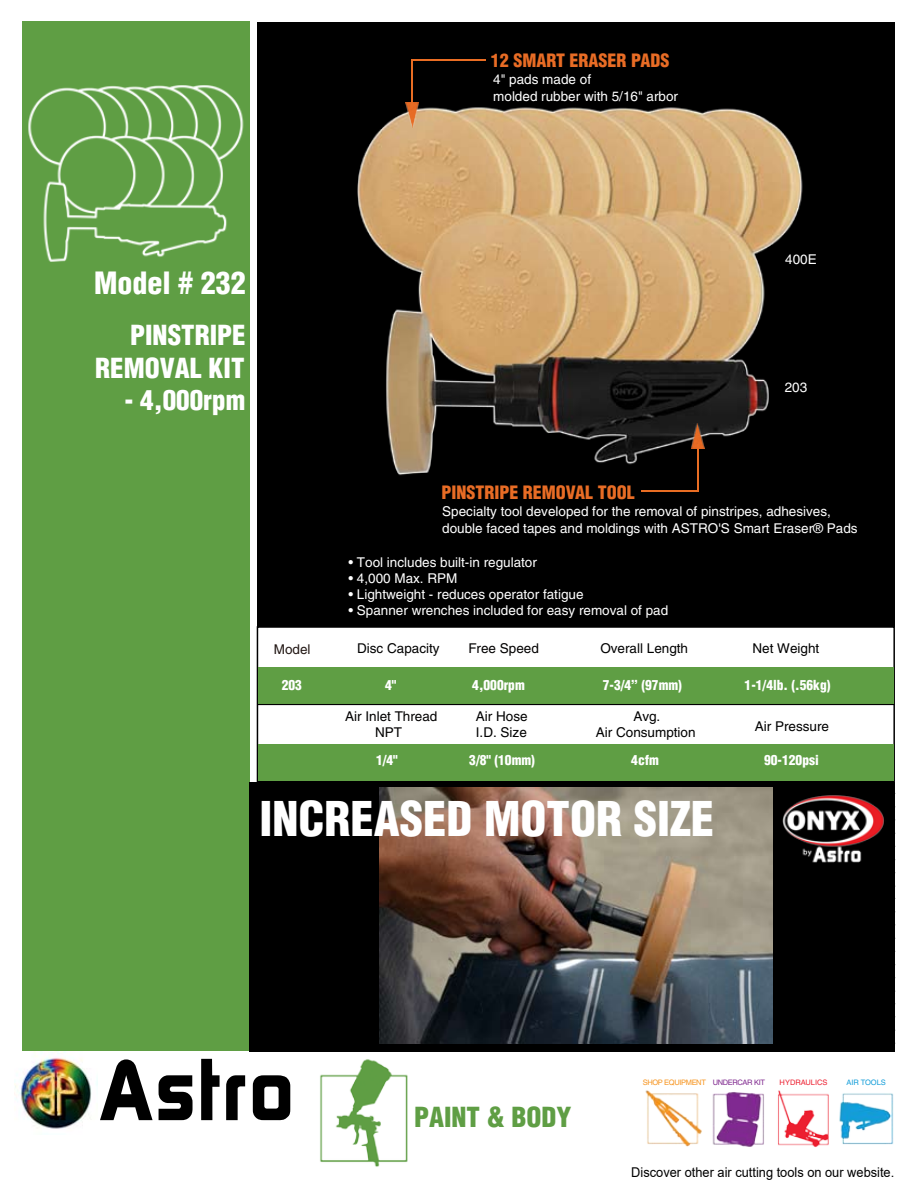
<style>
.page{position:relative;width:918px;height:1188px;background:#fff}
.page>*{position:absolute;margin:0;border:0;box-sizing:border-box;transform-origin:0 0}
.t1{font:900 condensed 46.8px "Helvetica";color:#fff}
.t2{font:900 condensed 30px "Helvetica";color:#fff}
.t3{font:900 condensed 27px/32.4px "Helvetica";color:#fff;text-align:right}
.t4{font:900 condensed 27px "Helvetica";color:#5f9e44}
.t5{font:900 condensed 18px "Helvetica";color:#e86c25}
.t6{font:13.5px/16.2px "Helvetica";color:#fff}
.t7{font:13.5px/16.2px "Helvetica";color:#000;text-align:center}
.t8{font:900 condensed 13.5px "Helvetica";color:#fff}
.t9{font:13.5px "Arial";color:#000;scale:.95 1}
.t10{font:13.5px/16.2px "Helvetica";color:#020000;text-align:center}
.t11{font:13.5px "Helvetica";color:#231815}
.t12{font:7.5px "Helvetica";letter-spacing:-.05em;color:#f79520}
.t13{font:7.5px "Helvetica";color:#ed2031}
.t14{font:7.5px "Helvetica";color:#149ed9}
.s1{color:#812b90}
</style>
<div class="page">
<div style="left:22px;top:21px;width:228px;height:1030px;background:#5f9e44"></div>
<hr style="left:250px;top:793px;width:646px;height:1px;background:#ccc">
<hr style="left:250px;top:807px;width:646px;height:1px;background:#ccc">
<hr style="left:250px;top:820px;width:646px;height:1px;background:#ccc">
<hr style="left:250px;top:833px;width:646px;height:1px;background:#ccc">
<hr style="left:250px;top:846px;width:646px;height:1px;background:#ccc">
<hr style="left:250px;top:859px;width:646px;height:1px;background:#ccc">
<hr style="left:250px;top:872px;width:646px;height:1px;background:#ccc">
<hr style="left:250px;top:886px;width:646px;height:1px;background:#ccc">
<hr style="left:250px;top:898px;width:646px;height:1px;background:#ccc">
<hr style="left:250px;top:912px;width:646px;height:1px;background:#ccc">
<hr style="left:250px;top:925px;width:646px;height:1px;background:#ccc">
<hr style="left:250px;top:938px;width:646px;height:1px;background:#ccc">
<hr style="left:250px;top:951px;width:646px;height:1px;background:#ccc">
<hr style="left:250px;top:964px;width:646px;height:1px;background:#ccc">
<hr style="left:250px;top:977px;width:646px;height:1px;background:#ccc">
<hr style="left:250px;top:991px;width:646px;height:1px;background:#ccc">
<hr style="left:250px;top:1003px;width:646px;height:1px;background:#ccc">
<hr style="left:250px;top:1017px;width:646px;height:1px;background:#ccc">
<hr style="left:250px;top:1030px;width:646px;height:1px;background:#ccc">
<hr style="left:250px;top:1043px;width:646px;height:1px;background:#ccc">
<div style="left:257px;top:626px;width:638px;height:156px;border:2px solid #000"></div>
<div style="left:258px;top:744px;width:636px;height:37px;background:#5f9e44"></div>
<div style="left:258px;top:667px;width:636px;height:37px;background:#5f9e44"></div>
<div style="left:257px;top:22px;width:638px;height:605px;background:#000"></div>
<hr style="left:257px;top:704px;width:637px;height:1px;background:#000">
<img style="left:14px;top:1051px;width:84px;height:78px">
<div style="left:250px;top:782px;width:645px;height:269px;background:#000"></div>
<img style="left:380px;top:788px;width:392px;height:256px">
<img style="left:357px;top:59px;width:446px;height:433px">
<img style="left:641px;top:491px;width:56px;height:1px">
<img style="left:697px;top:449px;width:1px;height:43px">
<img style="left:692px;top:423px;width:12px;height:26px">
<img style="left:413px;top:60px;width:72px;height:1px">
<img style="left:412px;top:60px;width:1px;height:42px">
<img style="left:406px;top:102px;width:12px;height:26px">
<img style="left:782px;top:795px;width:102px;height:68px">
<img style="left:28px;top:85px;width:216px;height:177px">
<svg style="left:100px;top:1059px;width:53px;height:61px"></svg>
<svg style="left:159px;top:1075px;width:34px;height:45px"></svg>
<svg style="left:201px;top:1059px;width:19px;height:61px"></svg>
<svg style="left:226px;top:1075px;width:19px;height:45px"></svg>
<svg style="left:253px;top:1075px;width:37px;height:45px"></svg>
<img style="left:843px;top:1093px;width:51px;height:52px">
<img style="left:790px;top:1093px;width:53px;height:54px">
<img style="left:301px;top:1043px;width:162px;height:124px">
<img style="left:716px;top:1090px;width:74px;height:57px">
<img style="left:645px;top:1090px;width:71px;height:57px">
<h3 class="t5" style="left:491px;top:49px;width:180px">12 SMART ERASER PADS</h3>
<p class="t6" style="left:493px;top:72px;width:186px">4" pads made of<br>molded rubber with 5/16" arbor</p>
<h2 class="t2" style="left:94px;top:264px;width:153px">Model # 232</h2>
<h3 class="t3" style="left:95px;top:319px;width:152px">PINSTRIPE<br>REMOVAL KIT</h3>
<h3 class="t3" style="left:125px;top:384px;width:122px">- 4,000rpm</h3>
<p class="t6" style="left:785px;top:252px;width:33px">400E</p>
<p class="t6" style="left:785px;top:380px;width:24px">203</p>
<h3 class="t5" style="left:441px;top:481px;width:195px">PINSTRIPE REMOVAL TOOL</h3>
<p class="t6" style="left:442px;top:504px;width:417px">Specialty tool developed for the removal of pinstripes, adhesives, double faced tapes and moldings with ASTRO'S Smart Eraser® Pads</p>
<p class="t11" style="left:274px;top:641px;width:38px">Model</p>
<p class="t8" style="left:282px;top:677px;width:22px">203</p>
<p class="t6" style="left:348px;top:554px;width:190px">• Tool includes built-in regulator</p>
<p class="t6" style="left:348px;top:570px;width:111px">• 4,000 Max. RPM</p>
<p class="t6" style="left:348px;top:586px;width:237px">• Lightweight - reduces operator fatigue</p>
<p class="t6" style="left:348px;top:602px;width:321px">• Spanner wrenches included for easy removal of pad</p>
<p class="t7" style="left:357px;top:640px;width:84px">Disc Capacity</p>
<p class="t8" style="left:385px;top:677px;width:13px">4"</p>
<p class="t10" style="left:345px;top:708px;width:94px">Air Inlet Thread<br>NPT</p>
<p class="t8" style="left:376px;top:752px;width:23px">1/4"</p>
<p class="t10" style="left:468px;top:640px;width:72px">Free Speed</p>
<p class="t8" style="left:472px;top:677px;width:54px">4,000rpm</p>
<p class="t7" style="left:476px;top:708px;width:53px;text-align:left">Air Hose<br>I.D. Size</p>
<p class="t8" style="left:469px;top:752px;width:67px">3/8" (10mm)</p>
<p class="t7" style="left:600px;top:640px;width:89px">Overall Length</p>
<p class="t8" style="left:603px;top:677px;width:81px">7-3/4” (97mm)</p>
<p class="t7" style="left:596px;top:708px;width:101px">Avg.<br>Air Consumption</p>
<p class="t8" style="left:631px;top:752px;width:29px">4cfm</p>
<h1 class="t1" style="left:259px;top:789px;width:456px">INCREASED MOTOR SIZE</h1>
<p class="t7" style="left:753px;top:640px;width:68px">Net Weight</p>
<p class="t8" style="left:745px;top:677px;width:87px">1-1/4lb. (.56kg)</p>
<p class="t7" style="left:755px;top:718px;width:76px">Air Pressure</p>
<p class="t8" style="left:764px;top:752px;width:56px">90-120psi</p>
<h3 class="t4" style="left:414px;top:1100px;width:159px">PAINT &amp; BODY</h3>
<p class="t12" style="left:643px;top:1078px;width:124px">SHOP EQUIPMENT <span class="s1">UNDERCAR KIT</span></p>
<p class="t13" style="left:780px;top:1078px;width:49px">HYDRAULICS</p>
<p class="t14" style="left:847px;top:1078px;width:41px">AIR TOOLS</p>
<p class="t9" style="left:631px;top:1162px;width:278px">Discover other air cutting tools on our website.</p>
</div>
